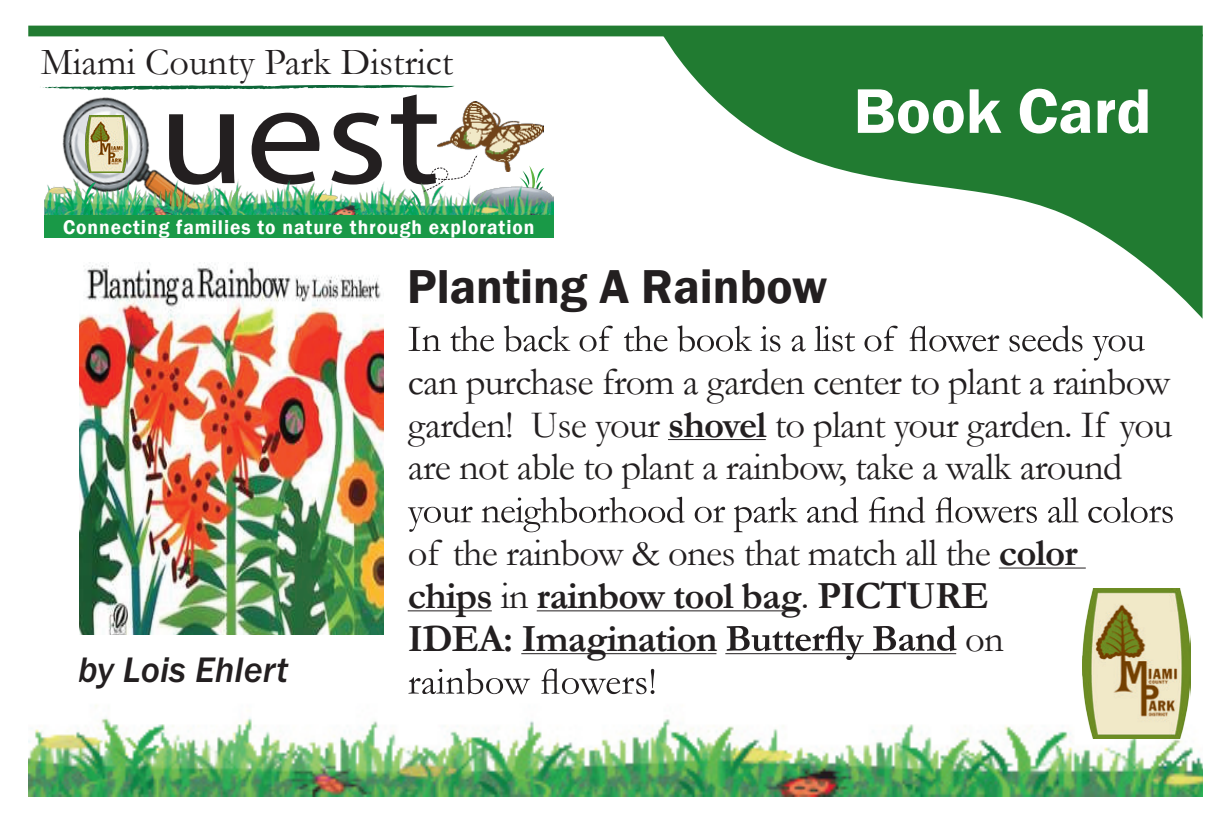
<style>
.page{position:relative;width:1224px;height:828px;background:#fff}
.page>*{position:absolute;margin:0;border:0;box-sizing:border-box;transform-origin:0 0}
.t1{font:142.2px "Myriad Pro";color:#231f20;scale:1.12 1}
.t2{font:600 65.2px "Franklin Gothic";color:#fff}
.t3{font:600 49px "Franklin Gothic";color:#231f20}
.t4{font:38.8px/42.8px "Garamond";letter-spacing:-.02em;color:#231f20;text-align:justify}
.t5{font:700 38.8px/42.8px "Garamond";letter-spacing:-.02em;color:#231f20}
.t6{font:38.4px "Garamond";color:#231f20}
.t7{font:36.6px "Franklin Gothic URW Med Ita";color:#231f20}
.t8{font:600 20.4px "Franklin Gothic";letter-spacing:.05em;color:#fff;scale:.95 1}
.s1{font-weight:700}
.s2{font-weight:400}
</style>
<div class="page">
<div style="left:28px;top:26px;width:1175px;height:10px;background:#217b31"></div>
<svg style="left:662px;top:34px;width:541px;height:285px;fill:#217b31"></svg>
<img style="left:62px;top:97px;width:105px;height:81px">
<img style="left:86px;top:116px;width:41px;height:56px">
<svg style="left:40px;top:85px;width:414px;height:6px"></svg>
<svg style="left:519px;top:168px;width:25px;height:10px"></svg>
<img style="left:44px;top:178px;width:510px;height:38px">
<svg style="left:423px;top:167px;width:55px;height:25px"></svg>
<img style="left:438px;top:101px;width:105px;height:70px">
<img style="left:28px;top:705px;width:1175px;height:91px">
<img style="left:1083px;top:589px;width:107px;height:149px">
<div style="left:44px;top:216px;width:510px;height:22px;background:#199947"></div>
<hr style="left:668px;top:439px;width:98px;height:1px;background:#231f20">
<hr style="left:999px;top:567px;width:87px;height:1px;background:#231f20">
<hr style="left:408px;top:610px;width:84px;height:1px;background:#231f20">
<hr style="left:537px;top:610px;width:264px;height:1px;background:#231f20">
<hr style="left:521px;top:653px;width:195px;height:1px;background:#231f20">
<hr style="left:725px;top:653px;width:231px;height:1px;background:#231f20">
<svg style="left:409px;top:325px;width:736px;height:35px"></svg>
<svg style="left:408px;top:497px;width:765px;height:35px"></svg>
<svg style="left:727px;top:625px;width:230px;height:35px"></svg>
<svg style="left:408px;top:668px;width:246px;height:26px"></svg>
<img style="left:80px;top:262px;width:304px;height:372px">
<p class="t6" style="left:41px;top:36px;width:414px">Miami County Park District</p>
<h1 class="t1" style="left:158px;top:48px;width:254px">uest</h1>
<p class="t8" style="left:63px;top:215px;width:498px">Connecting families to nature through exploration</p>
<p class="t3" style="left:407px;top:256px;width:422px">Planting A Rainbow</p>
<h2 class="t2" style="left:853px;top:71px;width:300px">Book Card</h2>
<p class="t7" style="left:78px;top:648px;width:212px">by Lois Ehlert</p>
<p class="t4" style="left:408px;top:359px;width:766px">can purchase from a garden center to plant a rainbow garden! Use your <span class="s1">shovel</span> to plant your garden. If you are not able to plant a rainbow, take a walk around</p>
<p class="t5" style="left:408px;top:531px;width:672px"><span class="s2">of the rainbow &amp; ones that match all the</span> color chips <span class="s2">in</span> rainbow tool bag<span class="s2">.</span> PICTURE<br>IDEA: Imagination</p>
<p class="t4" style="left:965px;top:616px;width:40px">on</p>
</div>
